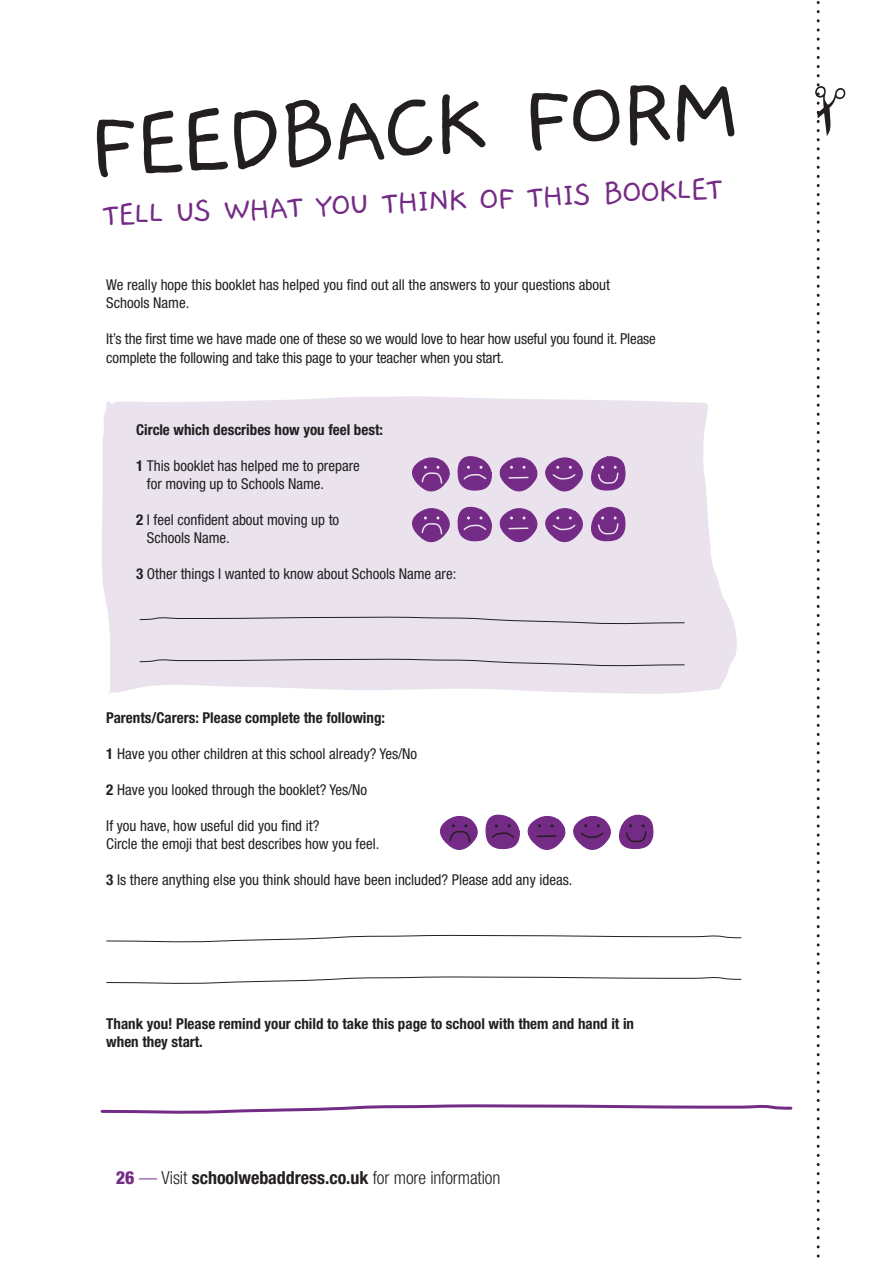
<style>
.page{position:relative;width:893px;height:1263px;background:#fff}
.page>*{position:absolute;margin:0;border:0;box-sizing:border-box;transform-origin:0 0}
.t1{font:102.9px "Gaegu";color:#231f20}
.t2{font:35.7px "Gaegu";color:#742b86}
.t3{font:300 condensed 18px "Helvetica Neue";letter-spacing:-.005em;color:#231f20}
.t4{font:condensed 15px/18px "Helvetica Neue";color:#231f20}
.t5{font:700 condensed 15px/18px "Helvetica Neue";color:#231f20}
.s1{font-weight:700}
.s2{font-weight:800;color:#742b86}
.s3{color:#742b86}
</style>
<div class="page">
<hr style="left:892px;top:0;width:1px;height:1263px;background:#742b86">
<svg style="left:102px;top:396px;width:635px;height:298px;background:#ebe4ee"></svg>
<svg style="left:815px;top:1px;width:30px;height:1257px"></svg>
<svg style="left:139px;top:616px;width:546px;height:8px;background:#d1c9d3"></svg>
<svg style="left:139px;top:658px;width:546px;height:9px;background:#d3ccd6"></svg>
<svg style="left:405px;top:451px;width:223px;height:42px;background:#b089ba"></svg>
<svg style="left:405px;top:502px;width:223px;height:42px;background:#b089ba"></svg>
<svg style="left:440px;top:814px;width:214px;height:36px"></svg>
<svg style="left:106px;top:934px;width:636px;height:9px"></svg>
<svg style="left:106px;top:976px;width:636px;height:8px"></svg>
<svg style="left:100px;top:1104px;width:693px;height:10px"></svg>
<h1 class="t1" style="left:84px;top:94px;width:656px;rotate:-3deg">FEEDBACK FORM</h1>
<h2 class="t2" style="left:101px;top:201px;width:623px;rotate:-3deg">TELL US WHAT YOU THINK OF THIS BOOKLET</h2>
<p class="t4" style="left:106px;top:276px;width:505px">We really hope this booklet has helped you find out all the answers to your questions about<br>Schools Name.</p>
<p class="t4" style="left:106px;top:330px;width:551px">It’s the first time we have made one of these so we would love to hear how useful you found it. Please complete the following and take this page to your teacher when you start.</p>
<p class="t5" style="left:136px;top:420px;width:248px">Circle which describes how you feel best:</p>
<p class="t4" style="left:147px;top:456px;width:214px;text-indent:-11px"><span class="s1">1</span> This booklet has helped me to prepare for moving up to Schools Name.</p>
<p class="t4" style="left:147px;top:510px;width:194px;text-indent:-11px"><span class="s1">2</span> I feel confident about moving up to<br>Schools Name.</p>
<p class="t4" style="left:136px;top:564px;width:322px"><span class="s1">3</span> Other things I wanted to know about Schools Name are:</p>
<p class="t5" style="left:106px;top:708px;width:280px">Parents/Carers: Please complete the following:</p>
<p class="t4" style="left:106px;top:744px;width:312px"><span class="s1">1</span> Have you other children at this school already? Yes/No</p>
<p class="t4" style="left:106px;top:780px;width:262px"><span class="s1">2</span> Have you looked through the booklet? Yes/No</p>
<p class="t4" style="left:106px;top:816px;width:275px">If you have, how useful did you find it?<br>Circle the emoji that best describes how you feel.</p>
<p class="t4" style="left:106px;top:870px;width:468px"><span class="s1">3</span> Is there anything else you think should have been included? Please add any ideas.</p>
<p class="t5" style="left:106px;top:1014px;width:529px">Thank you! Please remind your child to take this page to school with them and hand it in when they start.</p>
<p class="t3" style="left:116px;top:1167px;width:386px"><span class="s2">26</span> <span class="s3">—</span> Visit <span class="s1">schoolwebaddress.co.uk</span> for more information</p>
</div>
